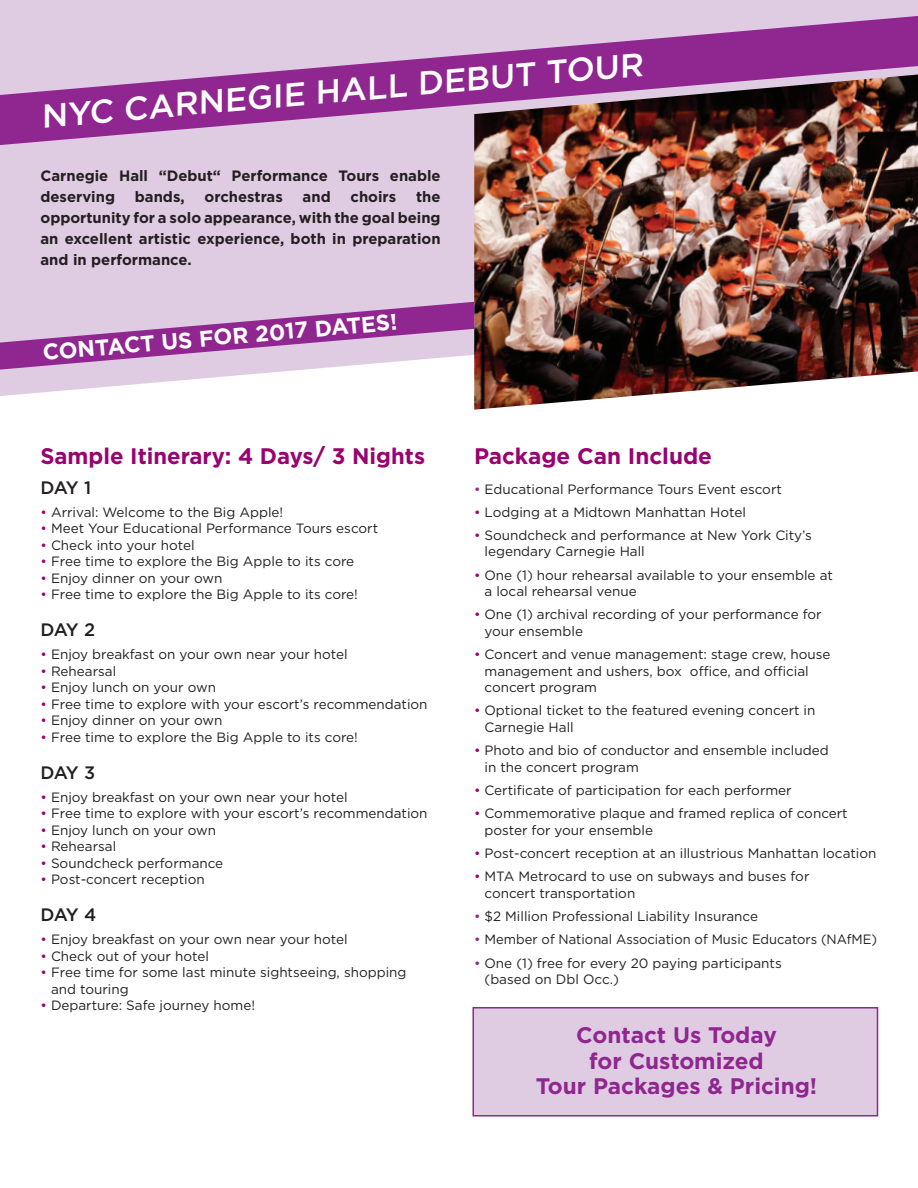
<style>
.page{position:relative;width:918px;height:1188px;background:#fff}
.page>*{position:absolute;margin:0;border:0;box-sizing:border-box;transform-origin:0 0}
.t1{font:500 33px "Gotham";color:#fff}
.t2{font:700 22.5px/25.5px "Gotham";color:#90268f;text-align:center}
.t3{font:700 22.5px "Gotham";color:#980370}
.t4{font:700 22.5px "Gotham";color:#fff}
.t5{font:500 18px "Gotham";letter-spacing:-.08em;color:#231f20}
.t6{font:700 15px/21px "Gotham";color:#231f20}
.t7{font:13.5px/16.5px "Gotham";color:#231f20}
.s1{color:#980370}
.s2{color:#90268f}
</style>
<div class="page">
<div style="left:472px;top:1007px;width:406px;height:110px;background:#dfcce3;border:2px solid #90268f"></div>
<svg style="left:0;top:0;width:918px;height:396px;background:#e1d0e5"></svg>
<img style="left:474px;top:146px;width:444px;height:264px">
<svg style="left:0;top:13px;width:918px;height:133px;background:#a66f9f"></svg>
<svg style="left:0;top:301px;width:474px;height:69px;background:#c18cc3"></svg>
<h1 class="t1" style="left:39px;top:95px;width:606px;rotate:-5deg">NYC CARNEGIE HALL DEBUT TOUR</h1>
<p class="t6" style="left:40px;top:165px;width:402px">Carnegie Hall “Debut“ Performance Tours enable deserving</p>
<p class="t6" style="left:40px;top:186px;width:402px;text-align:justify;text-indent:376px">the opportunity for a solo appearance, with the goal being an excellent artistic experience, both in preparation and in performance.</p>
<p class="t6" style="left:135px;top:186px;width:51px">bands,</p>
<p class="t6" style="left:205px;top:186px;width:80px">orchestras</p>
<p class="t6" style="left:303px;top:186px;width:30px">and</p>
<p class="t6" style="left:351px;top:186px;width:47px">choirs</p>
<h2 class="t4" style="left:41px;top:338px;width:357px;rotate:-5deg">CONTACT US FOR 2017 DATES!</h2>
<h2 class="t3" style="left:40px;top:441px;width:386px">Sample Itinerary: 4 Days/ 3 Nights</h2>
<h3 class="t5" style="left:40px;top:475px;width:52px">DAY 1</h3>
<p class="t7" style="left:40px;top:503px;width:244px"><span class="s1">•</span> Arrival: Welcome to the Big Apple!</p>
<p class="t7" style="left:40px;top:520px;width:339px"><span class="s1">•</span> Meet Your Educational Performance Tours escort</p>
<p class="t7" style="left:40px;top:536px;width:156px"><span class="s1">•</span> Check into your hotel</p>
<p class="t7" style="left:40px;top:553px;width:315px"><span class="s1">•</span> Free time to explore the Big Apple to its core</p>
<p class="t7" style="left:40px;top:569px;width:183px"><span class="s1">•</span> Enjoy dinner on your own</p>
<p class="t7" style="left:40px;top:586px;width:319px"><span class="s1">•</span> Free time to explore the Big Apple to its core!</p>
<h3 class="t5" style="left:40px;top:618px;width:56px">DAY 2</h3>
<p class="t7" style="left:40px;top:646px;width:309px"><span class="s1">•</span> Enjoy breakfast on your own near your hotel</p>
<p class="t7" style="left:40px;top:662px;width:77px"><span class="s1">•</span> Rehearsal</p>
<p class="t7" style="left:40px;top:679px;width:177px"><span class="s1">•</span> Enjoy lunch on your own</p>
<p class="t7" style="left:40px;top:695px;width:389px"><span class="s1">•</span> Free time to explore with your escort’s recommendation</p>
<p class="t7" style="left:40px;top:712px;width:183px"><span class="s1">•</span> Enjoy dinner on your own</p>
<p class="t7" style="left:40px;top:728px;width:319px"><span class="s1">•</span> Free time to explore the Big Apple to its core!</p>
<h3 class="t5" style="left:40px;top:760px;width:56px">DAY 3</h3>
<p class="t7" style="left:40px;top:788px;width:309px"><span class="s1">•</span> Enjoy breakfast on your own near your hotel</p>
<p class="t7" style="left:40px;top:805px;width:389px"><span class="s1">•</span> Free time to explore with your escort’s recommendation</p>
<p class="t7" style="left:40px;top:821px;width:177px"><span class="s1">•</span> Enjoy lunch on your own</p>
<p class="t7" style="left:40px;top:838px;width:77px"><span class="s1">•</span> Rehearsal</p>
<p class="t7" style="left:40px;top:854px;width:184px"><span class="s1">•</span> Soundcheck performance</p>
<p class="t7" style="left:40px;top:871px;width:166px"><span class="s1">•</span> Post-concert reception</p>
<h3 class="t5" style="left:40px;top:903px;width:57px">DAY 4</h3>
<p class="t7" style="left:40px;top:931px;width:309px"><span class="s1">•</span> Enjoy breakfast on your own near your hotel</p>
<p class="t7" style="left:40px;top:947px;width:170px"><span class="s1">•</span> Check out of your hotel</p>
<p class="t7" style="left:51px;top:964px;width:357px;text-indent:-11px"><span class="s1">•</span> Free time for some last minute sightseeing, shopping and touring</p>
<p class="t7" style="left:40px;top:997px;width:216px"><span class="s1">•</span> Departure: Safe journey home!</p>
<h2 class="t3" style="left:474px;top:441px;width:240px">Package Can Include</h2>
<p class="t7" style="left:474px;top:480px;width:309px"><span class="s2">•</span> Educational Performance Tours Event escort</p>
<p class="t7" style="left:474px;top:503px;width:274px"><span class="s1">•</span> Lodging at a Midtown Manhattan Hotel</p>
<p class="t7" style="left:485px;top:527px;width:329px;text-indent:-11px"><span class="s1">•</span> Soundcheck and performance at New York City’s legendary Carnegie Hall</p>
<p class="t7" style="left:485px;top:566px;width:350px;text-indent:-11px"><span class="s1">•</span> One (1) hour rehearsal available to your ensemble at a local rehearsal venue</p>
<p class="t7" style="left:485px;top:606px;width:339px;text-indent:-11px"><span class="s1">•</span> One (1) archival recording of your performance for your ensemble</p>
<p class="t7" style="left:485px;top:646px;width:348px;text-indent:-11px"><span class="s1">•</span> Concert and venue management: stage crew, house management and ushers, box office, and official concert program</p>
<p class="t7" style="left:485px;top:702px;width:333px;text-indent:-11px"><span class="s1">•</span> Optional ticket to the featured evening concert in<br>Carnegie Hall</p>
<p class="t7" style="left:485px;top:742px;width:346px;text-indent:-11px"><span class="s1">•</span> Photo and bio of conductor and ensemble included in the concert program</p>
<p class="t7" style="left:474px;top:782px;width:319px"><span class="s1">•</span> Certificate of participation for each performer</p>
<p class="t7" style="left:485px;top:805px;width:365px;text-indent:-11px"><span class="s1">•</span> Commemorative plaque and framed replica of concert poster for your ensemble</p>
<p class="t7" style="left:474px;top:845px;width:404px"><span class="s1">•</span> Post-concert reception at an illustrious Manhattan location</p>
<p class="t7" style="left:485px;top:868px;width:326px;text-indent:-11px"><span class="s1">•</span> MTA Metrocard to use on subways and buses for concert transportation</p>
<p class="t7" style="left:474px;top:908px;width:286px"><span class="s2">•</span> $2 Million Professional Liability Insurance</p>
<p class="t7" style="left:474px;top:931px;width:405px"><span class="s2">•</span> Member of National Association of Music Educators (NAfME)</p>
<p class="t7" style="left:485px;top:954px;width:299px;text-indent:-11px"><span class="s2">•</span> One (1) free for every 20 paying participants (based on Dbl Occ.)</p>
<h2 class="t2" style="left:536px;top:1022px;width:283px">Contact Us Today<br>for Customized<br>Tour Packages &amp; Pricing!</h2>
</div>
